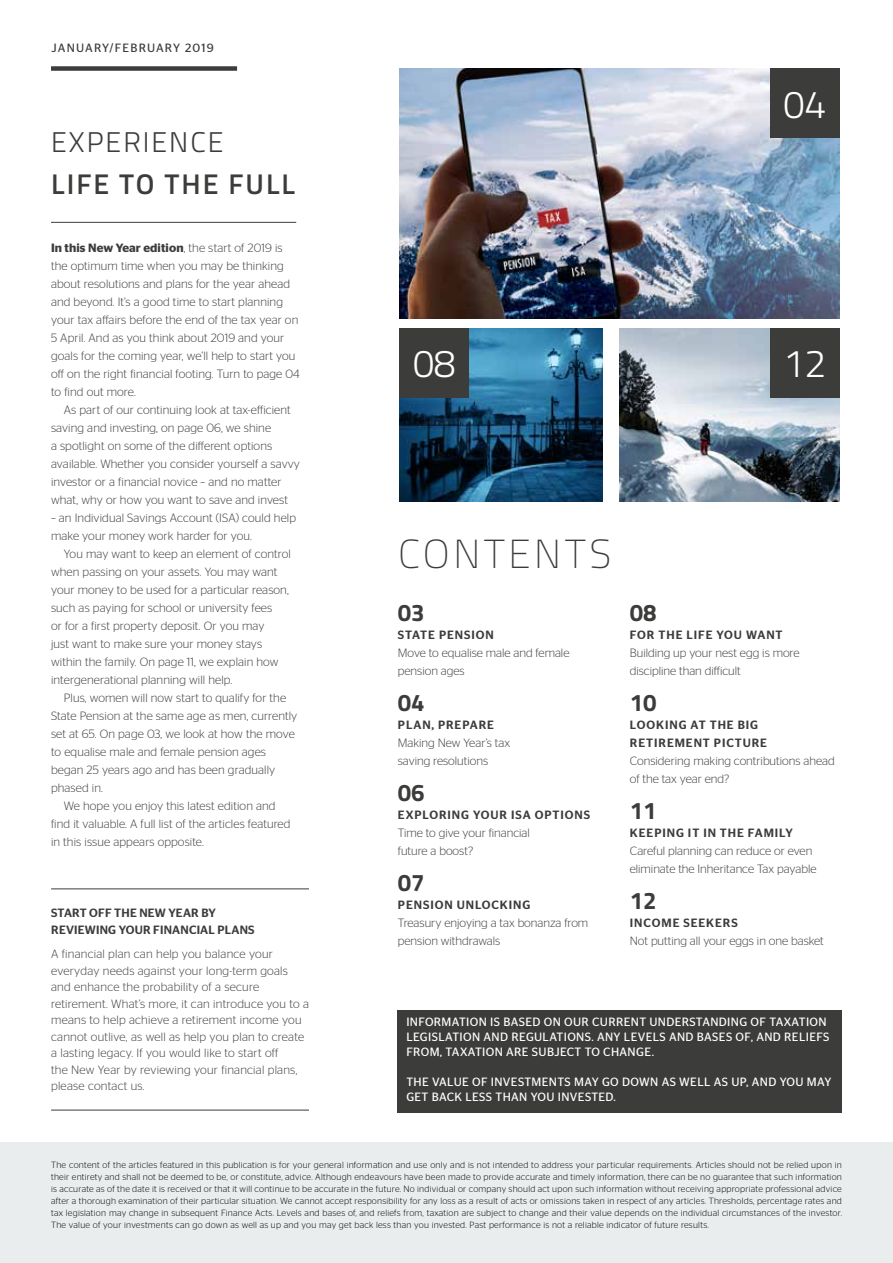
<style>
.page{position:relative;width:893px;height:1263px;background:#fff}
.page>*{position:absolute;margin:0;border:0;box-sizing:border-box;transform-origin:0 0}
.t1{font:100 40.5px "Titillium";letter-spacing:.085em;color:#3c3c3b}
.t2{font:300 39px "Titillium";color:#fff}
.t3{font:600 28.5px "Titillium";letter-spacing:.07em;color:#3c3c3b}
.t4{font:300 28.5px "Titillium";letter-spacing:.07em;color:#3c3c3b}
.t5{font:700 24px "Titillium";color:#3c3c3b}
.t6{font:300 12px/18px "Stag Sans";letter-spacing:.01em;color:#3c3c3b}
.t7{font:12px/15px "Stag Sans";letter-spacing:.03em;color:#fff}
.t8{font:500 12px/18px "Stag Sans";letter-spacing:.08em;color:#3c3c3b}
.t9{font:500 12px/16.5px "Stag Sans";letter-spacing:.02em;color:#3c3c3b}
.t10{font:12px "Stag Sans";letter-spacing:.1em;color:#3c3c3b}
.t11{font:300 9px/12px "Stag Sans";letter-spacing:.03em;color:#000;text-align:justify}
.s1{font-weight:600}
</style>
<div class="page">
<div style="left:0;top:1142px;width:893px;height:121px;background:#eaedee"></div>
<div style="left:398px;top:1010px;width:444px;height:102px;background:#3c3c3b"></div>
<img style="left:399px;top:69px;width:440px;height:250px">
<img style="left:399px;top:328px;width:203px;height:174px">
<img style="left:619px;top:328px;width:220px;height:174px">
<div style="left:770px;top:69px;width:69px;height:69px;background:#3c3c3b"></div>
<div style="left:399px;top:328px;width:70px;height:69px;background:#3c3c3b"></div>
<div style="left:770px;top:328px;width:69px;height:69px;background:#3c3c3b"></div>
<hr style="left:51px;top:222px;width:245px;height:1px;background:#3c3c3b">
<div style="left:51px;top:66px;width:186px;height:5px;background:#3c3c3b"></div>
<hr style="left:51px;top:889px;width:258px;height:1px;background:#3c3c3b">
<hr style="left:51px;top:1110px;width:258px;height:1px;background:#3c3c3b">
<p class="t10" style="left:52px;top:41px;width:164px">JANUARY/FEBRUARY 2019</p>
<h3 class="t4" style="left:51px;top:122px;width:174px">EXPERIENCE</h3>
<h3 class="t3" style="left:51px;top:163px;width:245px">LIFE TO THE FULL</h3>
<p class="t6" style="left:51px;top:239px;width:250px"><span class="s1">In this New Year edition</span>, the start of 2019 is the optimum time when you may be thinking about resolutions and plans for the year ahead and beyond. It’s a good time to start planning your tax affairs before the end of the tax year on 5 April. And as you think about 2019 and your goals for the coming year, we’ll help to start you off on the right financial footing. Turn to page 04 to find out more.</p>
<p class="t6" style="left:51px;top:401px;width:250px;text-indent:13px">As part of our continuing look at tax-efficient saving and investing, on page 06, we shine<br>a spotlight on some of the different options available. Whether you consider yourself a savvy investor or a financial novice – and no matter what, why or how you want to save and invest</p>
<p class="t6" style="left:51px;top:509px;width:246px">– an Individual Savings Account (ISA) could help make your money work harder for you.</p>
<p class="t6" style="left:51px;top:545px;width:241px;text-indent:13px">You may want to keep an element of control when passing on your assets. You may want your money to be used for a particular reason, such as paying for school or university fees<br>or for a first property deposit. Or you may<br>just want to make sure your money stays within the family. On page 11, we explain how intergenerational planning will help.</p>
<p class="t6" style="left:64px;top:689px;width:224px">Plus, women will now start to qualify for the</p>
<p class="t6" style="left:51px;top:707px;width:248px">State Pension at the same age as men, currently</p>
<p class="t6" style="left:51px;top:725px;width:245px">set at 65. On page 03, we look at how the move</p>
<p class="t6" style="left:51px;top:743px;width:216px">to equalise male and female pension ages</p>
<p class="t6" style="left:51px;top:761px;width:226px">began 25 years ago and has been gradually</p>
<p class="t6" style="left:51px;top:779px;width:53px">phased in.</p>
<p class="t6" style="left:64px;top:797px;width:213px">We hope you enjoy this latest edition and</p>
<p class="t6" style="left:51px;top:815px;width:241px">find it valuable. A full list of the articles featured</p>
<p class="t6" style="left:51px;top:833px;width:154px">in this issue appears opposite.</p>
<p class="t9" style="left:51px;top:905px;width:205px">START OFF THE NEW YEAR BY<br>REVIEWING YOUR FINANCIAL PLANS</p>
<p class="t6" style="left:51px;top:945px;width:259px;line-height:16.5px">A financial plan can help you balance your everyday needs against your long-term goals and enhance the probability of a secure retirement. What’s more, it can introduce you to a means to help achieve a retirement income you cannot outlive, as well as help you plan to create a lasting legacy. If you would like to start off<br>the New Year by reviewing your financial plans, please contact us.</p>
<h2 class="t2" style="left:783px;top:76px;width:44px">04</h2>
<h2 class="t2" style="left:413px;top:335px;width:44px">08</h2>
<h2 class="t2" style="left:783px;top:335px;width:44px">12</h2>
<h1 class="t1" style="left:398px;top:525px;width:215px">CONTENTS</h1>
<h3 class="t5" style="left:398px;top:594px;width:28px">03</h3>
<p class="t8" style="left:398px;top:626px;width:97px">STATE PENSION</p>
<p class="t6" style="left:398px;top:644px;width:173px">Move to equalise male and female pension ages</p>
<h3 class="t5" style="left:398px;top:684px;width:28px">04</h3>
<p class="t8" style="left:398px;top:716px;width:98px">PLAN, PREPARE</p>
<p class="t6" style="left:398px;top:734px;width:114px">Making New Year’s tax saving resolutions</p>
<h3 class="t5" style="left:398px;top:774px;width:28px">06</h3>
<p class="t8" style="left:398px;top:806px;width:194px">EXPLORING YOUR ISA OPTIONS</p>
<p class="t6" style="left:398px;top:824px;width:133px">Time to give your financial future a boost?</p>
<h3 class="t5" style="left:398px;top:864px;width:28px">07</h3>
<p class="t8" style="left:398px;top:896px;width:134px">PENSION UNLOCKING</p>
<p class="t6" style="left:398px;top:914px;width:192px">Treasury enjoying a tax bonanza from pension withdrawals</p>
<h3 class="t5" style="left:630px;top:594px;width:28px">08</h3>
<p class="t8" style="left:630px;top:626px;width:154px">FOR THE LIFE YOU WANT</p>
<p class="t6" style="left:630px;top:644px;width:171px">Building up your nest egg is more discipline than difficult</p>
<h3 class="t5" style="left:630px;top:684px;width:28px">10</h3>
<p class="t8" style="left:630px;top:716px;width:139px">LOOKING AT THE BIG<br>RETIREMENT PICTURE</p>
<p class="t6" style="left:630px;top:752px;width:206px">Considering making contributions ahead of the tax year end?</p>
<h3 class="t5" style="left:630px;top:792px;width:28px">11</h3>
<p class="t8" style="left:630px;top:824px;width:165px">KEEPING IT IN THE FAMILY</p>
<p class="t6" style="left:630px;top:842px;width:188px">Careful planning can reduce or even eliminate the Inheritance Tax payable</p>
<h3 class="t5" style="left:630px;top:882px;width:28px">12</h3>
<p class="t8" style="left:630px;top:914px;width:109px">INCOME SEEKERS</p>
<p class="t6" style="left:630px;top:932px;width:196px">Not putting all your eggs in one basket</p>
<p class="t7" style="left:406px;top:1014px;width:425px">INFORMATION IS BASED ON OUR CURRENT UNDERSTANDING OF TAXATION<br>LEGISLATION AND REGULATIONS. ANY LEVELS AND BASES OF, AND RELIEFS<br>FROM, TAXATION ARE SUBJECT TO CHANGE.</p>
<p class="t7" style="left:406px;top:1074px;width:426px">THE VALUE OF INVESTMENTS MAY GO DOWN AS WELL AS UP, AND YOU MAY<br>GET BACK LESS THAN YOU INVESTED.</p>
<p class="t11" style="left:51px;top:1159px;width:792px">The content of the articles featured in this publication is for your general information and use only and is not intended to address your particular requirements. Articles should not be relied upon in their entirety and shall not be deemed to be, or constitute, advice. Although endeavours have been made to provide accurate and timely information, there can be no guarantee that such information is accurate as of the date it is received or that it will continue to be accurate in the future. No individual or company should act upon such information without receiving appropriate professional advice after a thorough examination of their particular situation. We cannot accept responsibility for any loss as a result of acts or omissions taken in respect of any articles. Thresholds, percentage rates and tax legislation may change in subsequent Finance Acts. Levels and bases of, and reliefs from, taxation are subject to change and their value depends on the individual circumstances of the investor.<br>The value of your investments can go down as well as up and you may get back less than you invested. Past performance is not a reliable indicator of future results.</p>
</div>
